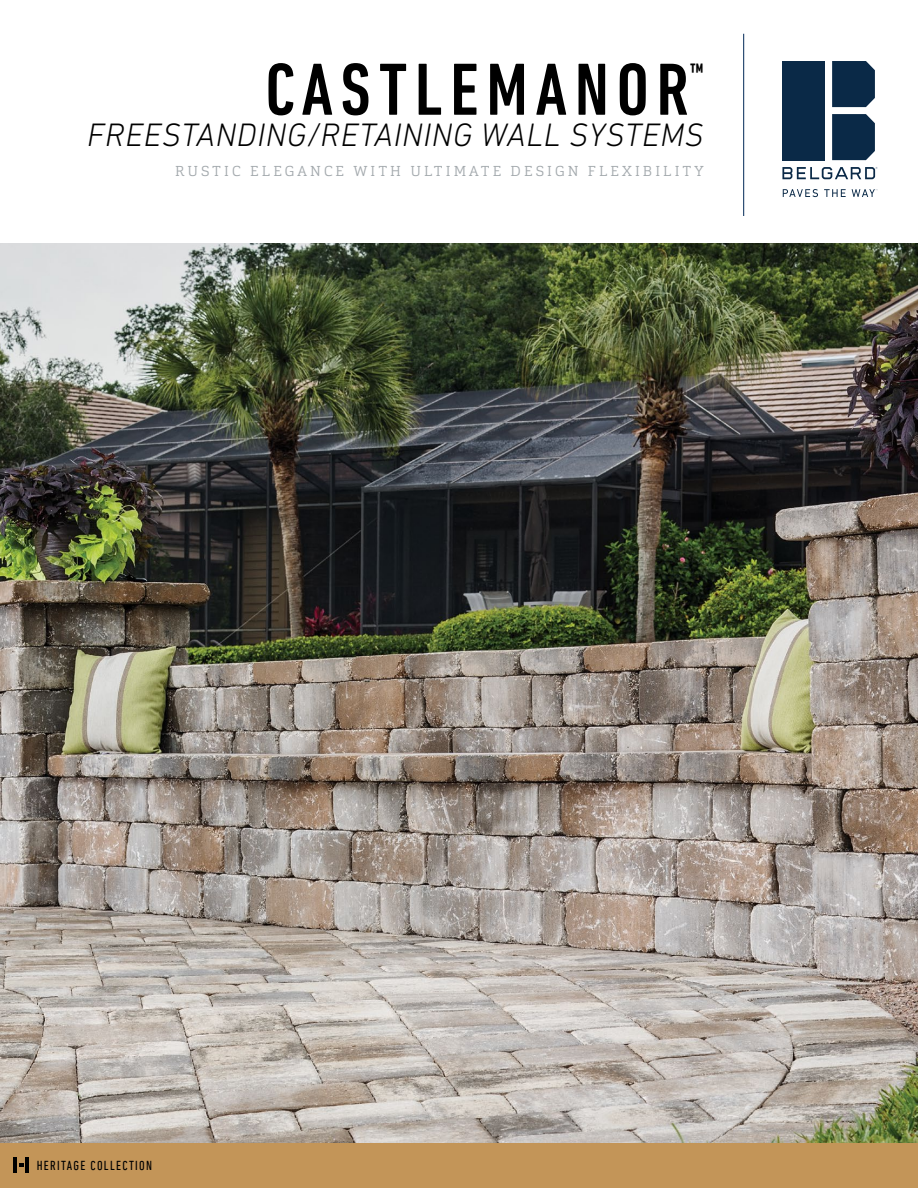
<style>
.page{position:relative;width:918px;height:1188px;background:#fff}
.page>*{position:absolute;margin:0;border:0;box-sizing:border-box;transform-origin:0 0}
.t1{font:500 condensed 75px "DIN Next LT Pro";letter-spacing:.1em;color:#000}
.t2{font:italic 300 33px "DIN Next LT Pro";letter-spacing:.02em;color:#000}
.t3{font:500 condensed 22.5px "DIN Next LT Pro";color:#000}
.t4{font:300 14.25px "Cargan";letter-spacing:.215em;color:#a3a9ad}
.t5{font:condensed 13.35px "DIN Next LT Pro";letter-spacing:.1em;color:#000}
</style>
<div class="page">
<img style="left:0;top:243px;width:918px;height:900px">
<hr style="left:743px;top:34px;width:1px;height:182px;background:#002856">
<svg style="left:832px;top:61px;width:43px;height:46px;background:#15324f"></svg>
<svg style="left:832px;top:114px;width:43px;height:46px;background:#15334f"></svg>
<div style="left:782px;top:61px;width:43px;height:99px;background:#0a2947"></div>
<svg style="left:782px;top:167px;width:95px;height:12px"></svg>
<svg style="left:783px;top:189px;width:35px;height:8px"></svg>
<svg style="left:824px;top:189px;width:22px;height:8px"></svg>
<svg style="left:852px;top:189px;width:26px;height:8px"></svg>
<div style="left:0;top:1143px;width:918px;height:45px;background:#c39558"></div>
<hr style="left:14px;top:1158px;width:3px;height:15px;background:#000">
<svg style="left:19px;top:1164px;width:5px;height:3px"></svg>
<hr style="left:25px;top:1158px;width:4px;height:15px;background:#000">
<h1 class="t1" style="left:265px;top:47px;width:425px">CASTLEMANOR</h1>
<h3 class="t3" style="left:689px;top:58px;width:16px">™</h3>
<h2 class="t2" style="left:87px;top:116px;width:618px">FREESTANDING/RETAINING WALL SYSTEMS</h2>
<p class="t4" style="left:175px;top:162px;width:530px">RUSTIC ELEGANCE WITH ULTIMATE DESIGN FLEXIBILITY</p>
<p class="t5" style="left:37px;top:1158px;width:117px">HERITAGE COLLECTION</p>
</div>
